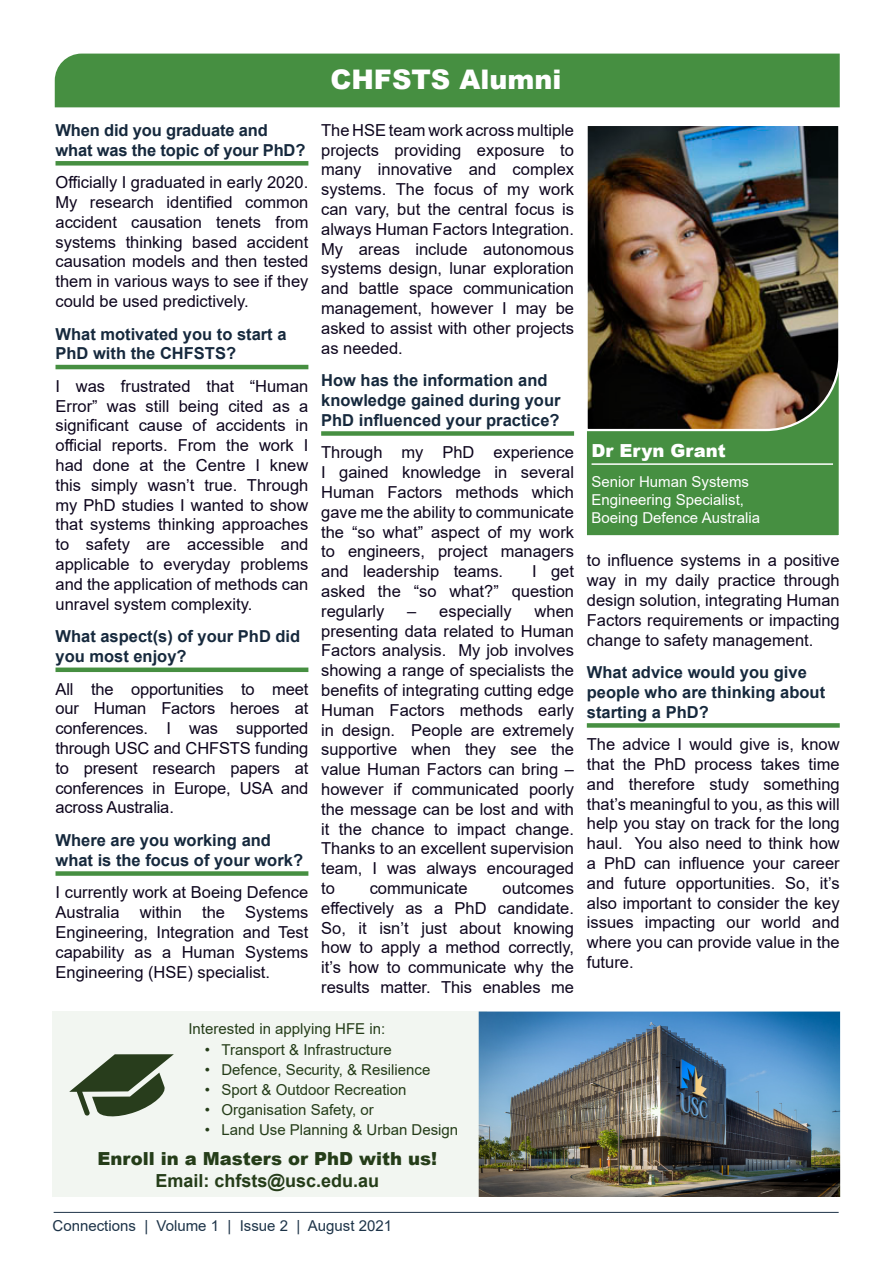
<style>
.page{position:relative;width:893px;height:1263px;background:#fff}
.page>*{position:absolute;margin:0;border:0;box-sizing:border-box;transform-origin:0 0}
.t1{font:900 27px "Arial";color:#fff}
.t2{font:900 18px/21.6px "Arial";color:#253d19;text-align:center}
.t3{font:900 18px "Arial";color:#fff}
.Newsletter_Paragraph{font:16.5px/19.8px "Arial";color:#0d051d;text-align:justify}
.Question_Green{font:700 16.5px/19.8px "Arial";color:#16293d}
.t4{font:15px "Arial";color:#253d19}
.t5{font:15px/18px "Arial";color:#fff}
.t6{font:15px "Arial";color:#1d3348}
.s1{font-weight:700}
</style>
<div class="page">
<hr style="left:54px;top:1212px;width:785px;height:1px;background:#1d3348">
<div style="left:53px;top:1011px;width:434px;height:186px;background:#f2f6f1"></div>
<div style="left:56px;top:161px;width:252px;height:5px;background:#468f41"></div>
<hr style="left:56px;top:365px;width:252px;height:4px;background:#468f41">
<div style="left:56px;top:667px;width:252px;height:5px;background:#468f41"></div>
<div style="left:56px;top:871px;width:252px;height:5px;background:#468f41"></div>
<div style="left:321px;top:431px;width:253px;height:5px;background:#468f41"></div>
<div style="left:587px;top:723px;width:253px;height:5px;background:#468f41"></div>
<div style="left:55px;top:54px;width:785px;height:53px;background:#468f41"></div>
<img style="left:479px;top:1011px;width:361px;height:186px">
<div style="left:585px;top:349px;width:255px;height:188px;background:#468f41;border:2px solid #fff"></div>
<hr style="left:592px;top:463px;width:241px;height:2px;background:#fff">
<img style="left:585px;top:126px;width:255px;height:306px">
<svg style="left:69px;top:1054px;width:105px;height:63px"></svg>
<p class="t1" style="left:330px;top:59px;width:232px">CHFSTS Alumni</p>
<p class="Question_Green" style="left:56px;top:120px;width:251px">When did you graduate and what was the topic of your PhD?</p>
<p class="Newsletter_Paragraph" style="left:56px;top:172px;width:254px">Officially I graduated in early 2020.<br>My research identified common accident causation tenets from systems thinking based accident causation models and then tested them in various ways to see if they could be used predictively.</p>
<p class="Question_Green" style="left:56px;top:324px;width:233px">What motivated you to start a<br>PhD with the CHFSTS?</p>
<p class="Newsletter_Paragraph" style="left:56px;top:376px;width:254px">I was frustrated that “Human Error” was still being cited as a significant cause of accidents in official reports. From the work I had done at the Centre I knew this simply wasn’t true. Through my PhD studies I wanted to show that systems thinking approaches to safety are accessible and applicable to everyday problems and the application of methods can unravel system complexity.</p>
<p class="Question_Green" style="left:56px;top:627px;width:246px">What aspect(s) of your PhD did you most enjoy?</p>
<p class="Newsletter_Paragraph" style="left:56px;top:679px;width:254px">All the opportunities to meet our Human Factors heroes at conferences. I was supported through USC and CHFSTS funding to present research papers at conferences in Europe, USA and across Australia.</p>
<p class="Question_Green" style="left:56px;top:830px;width:249px">Where are you working and what is the focus of your work?</p>
<p class="Newsletter_Paragraph" style="left:56px;top:882px;width:254px">I currently work at Boeing Defence Australia within the Systems Engineering, Integration and Test capability as a Human Systems Engineering (HSE) specialist.</p>
<p class="Newsletter_Paragraph" style="left:321px;top:120px;width:254px">The HSE team work across multiple projects providing exposure to many innovative and complex systems. The focus of my work can vary, but the central focus is always Human Factors Integration.<br>My areas include autonomous systems design, lunar exploration and battle space communication management, however I may be asked to assist with other projects as needed.</p>
<p class="Question_Green" style="left:321px;top:371px;width:241px">How has the information and knowledge gained during your<br>PhD influenced your practice?</p>
<p class="Newsletter_Paragraph" style="left:321px;top:442px;width:254px">Through my PhD experience I gained knowledge in several Human Factors methods which gave me the ability to communicate the “so what” aspect of my work to engineers, project managers and leadership teams.</p>
<p class="Newsletter_Paragraph" style="left:321px;top:561px;width:254px;text-indent:211px">I get asked the “so what?” question regularly</p>
<p class="Newsletter_Paragraph" style="left:321px;top:601px;width:254px;text-indent:213px">when presenting data related to Human Factors analysis. My job involves showing a range of specialists the benefits of integrating cutting edge Human Factors methods early in design. People are extremely supportive when they see the value Human Factors can bring – however if communicated poorly the message can be lost and with it the chance to impact change.<br>Thanks to an excellent supervision team, I was always encouraged to</p>
<p class="Newsletter_Paragraph" style="left:407px;top:601px;width:106px">– especially</p>
<p class="Newsletter_Paragraph" style="left:370px;top:878px;width:100px">communicate</p>
<p class="Newsletter_Paragraph" style="left:321px;top:878px;width:254px;text-indent:181px">outcomes effectively as a PhD candidate.<br>So, it isn’t just about knowing how to apply a method correctly, it’s how to communicate why the results matter. This enables me</p>
<p class="t4" style="left:188px;top:1019px;width:198px">Interested in applying HFE in:</p>
<p class="t4" style="left:205px;top:1039px;width:188px">• Transport &amp; Infrastructure</p>
<p class="t4" style="left:205px;top:1059px;width:227px">• Defence, Security, &amp; Resilience</p>
<p class="t4" style="left:205px;top:1079px;width:203px">• Sport &amp; Outdoor Recreation</p>
<p class="t4" style="left:205px;top:1099px;width:170px">• Organisation Safety, or</p>
<p class="t4" style="left:205px;top:1119px;width:255px">• Land Use Planning &amp; Urban Design</p>
<p class="t2" style="left:97px;top:1148px;width:341px">Enroll in a Masters or PhD with us!<br><span class="s1">Email: chfsts@usc.edu.au</span></p>
<p class="t6" style="left:53px;top:1216px;width:341px">Connections | Volume 1 | Issue 2 | August 2021</p>
<p class="t3" style="left:592px;top:437px;width:136px">Dr Eryn Grant</p>
<p class="t5" style="left:592px;top:473px;width:170px">Senior Human Systems<br>Engineering Specialist,<br>Boeing Defence Australia</p>
<p class="Newsletter_Paragraph" style="left:587px;top:550px;width:254px">to influence systems in a positive way in my daily practice through design solution, integrating Human Factors requirements or impacting change to safety management.</p>
<p class="Question_Green" style="left:587px;top:663px;width:240px">What advice would you give people who are thinking about starting a PhD?</p>
<p class="Newsletter_Paragraph" style="left:587px;top:734px;width:254px">The advice I would give is, know that the PhD process takes time and therefore study something that’s meaningful to you, as this will help you stay on track for the long haul. You also need to think how a PhD can influence your career and future opportunities. So, it’s also important to consider the key issues impacting our world and where you can provide value in the future.</p>
</div>
